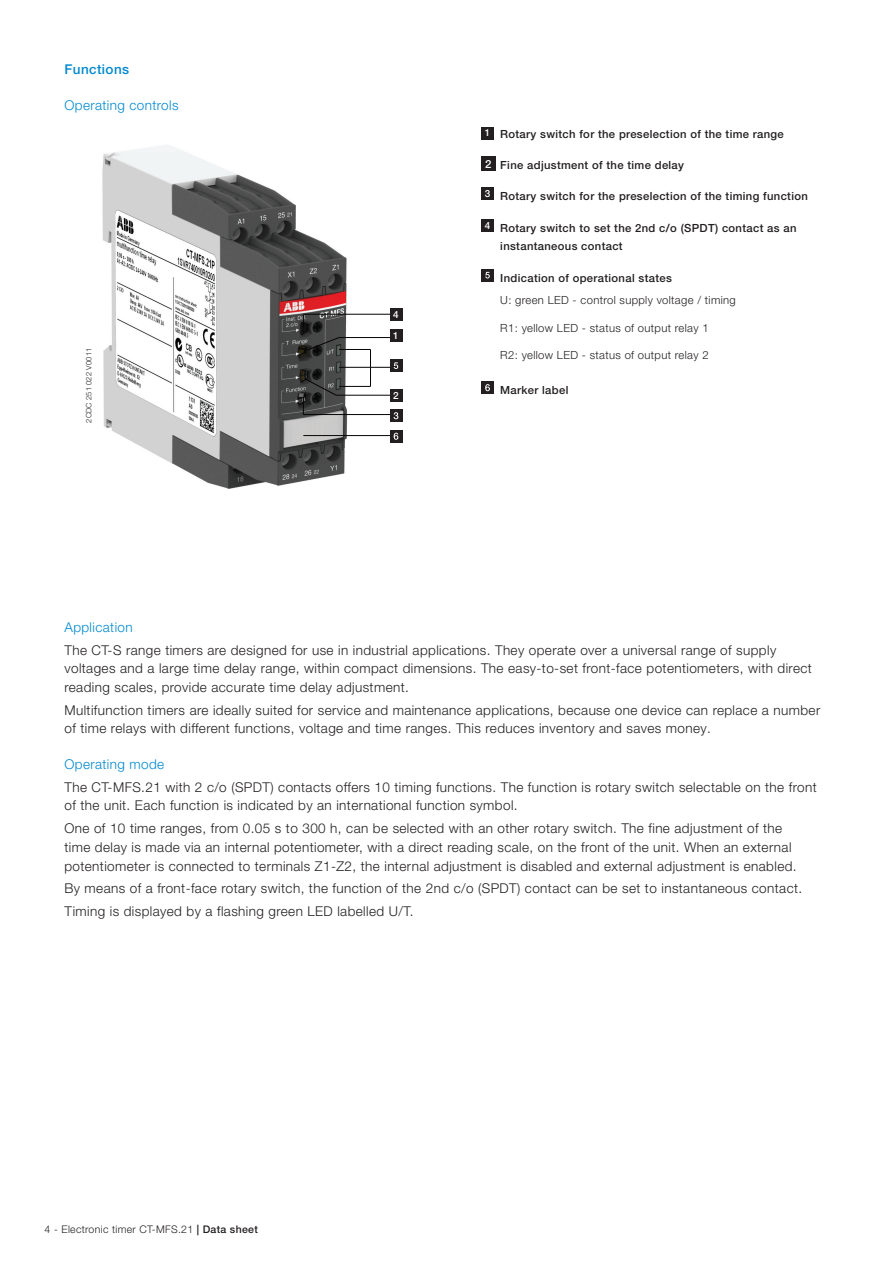
<style>
.page{position:relative;width:893px;height:1263px;background:#fff}
.page>*{position:absolute;margin:0;border:0;box-sizing:border-box;transform-origin:0 0}
.t1{font:300 13.5px/18.6px "Helvetica Neue LT Pro";letter-spacing:.03em;color:#231f20}
.t2{font:300 13.5px "Helvetica Neue LT Pro";letter-spacing:.03em;color:#0089cf}
.t3{font:500 13.5px "Helvetica Neue LT Pro";letter-spacing:.03em;color:#0089cf}
.t4{font:500 11.25px/18.6px "Helvetica Neue LT Pro";letter-spacing:.03em;color:#231f20}
.t5{font:300 11.25px/22.8px "Helvetica Neue LT Pro";letter-spacing:.03em;color:#231f20}
.t6{font:300 10.5px "Helvetica Neue LT Pro";letter-spacing:.03em;color:#231f20}
.t7{font:500 9.9px "Helvetica Neue LT Std";color:#fff}
.t8{font:500 9.75px "Helvetica Neue LT Std";color:#fff}
.t9{font:300 7.5px "Helvetica Neue LT Pro";letter-spacing:.02em;color:#231f20}
.s1{font-family:"Helvetica Neue LT Std";font-size:9.75px;color:#fff}
.s2{font-family:"Helvetica Neue LT Std";color:#fff}
.s3{font-weight:500}
</style>
<div class="page">
<img style="left:102px;top:145px;width:266px;height:344px">
<hr style="left:303px;top:314px;width:92px;height:1px;background:#050504">
<hr style="left:339px;top:349px;width:31px;height:1px;background:#050504">
<hr style="left:336px;top:395px;width:59px;height:1px;background:#050504">
<hr style="left:303px;top:435px;width:92px;height:1px;background:#050504">
<hr style="left:339px;top:367px;width:31px;height:1px;background:#050504">
<hr style="left:339px;top:386px;width:31px;height:1px;background:#050504">
<hr style="left:339px;top:337px;width:56px;height:1px;background:#050504">
<svg style="left:303px;top:378px;width:34px;height:36px"></svg>
<hr style="left:303px;top:414px;width:92px;height:1px;background:#050504">
<svg style="left:303px;top:315px;width:37px;height:36px"></svg>
<div style="left:481px;top:127px;width:13px;height:13px;background:#231f20"></div>
<div style="left:481px;top:157px;width:15px;height:14px;background:#231f20"></div>
<div style="left:481px;top:187px;width:13px;height:13px;background:#231f20"></div>
<div style="left:481px;top:219px;width:13px;height:13px;background:#231f20"></div>
<div style="left:481px;top:269px;width:13px;height:13px;background:#231f20"></div>
<svg style="left:485px;top:272px;width:5px;height:6px"></svg>
<div style="left:481px;top:381px;width:13px;height:13px;background:#231f20"></div>
<svg style="left:485px;top:384px;width:5px;height:7px"></svg>
<div style="left:390px;top:330px;width:12px;height:12px;background:#231f20"></div>
<div style="left:390px;top:389px;width:12px;height:13px;background:#231f20"></div>
<div style="left:390px;top:359px;width:12px;height:13px;background:#231f20"></div>
<svg style="left:370px;top:349px;width:28px;height:37px"></svg>
<div style="left:390px;top:430px;width:12px;height:13px;background:#231f20"></div>
<svg style="left:394px;top:433px;width:4px;height:7px"></svg>
<div style="left:390px;top:308px;width:12px;height:13px;background:#231f20"></div>
<div style="left:390px;top:410px;width:12px;height:12px;background:#231f20"></div>
<svg style="left:394px;top:412px;width:4px;height:7px"></svg>
<p class="t3" style="left:64px;top:61px;width:66px">Functions</p>
<p class="t2" style="left:64px;top:97px;width:116px">Operating controls</p>
<p class="t9" style="left:84px;top:423px;width:76px;rotate:-90deg">2CDC 251 022 V0011</p>
<p class="t7" style="left:393px;top:308px;width:7px">4</p>
<p class="t8" style="left:393px;top:330px;width:7px">1</p>
<p class="t7" style="left:393px;top:389px;width:7px">2</p>
<p class="t4" style="left:485px;top:124px;width:301px"><span class="s1">1</span> Rotary switch for the preselection of the time range</p>
<p class="t4" style="left:485px;top:155px;width:200px"><span class="s2">2</span> Fine adjustment of the time delay</p>
<p class="t4" style="left:485px;top:187px;width:325px"><sup>3</sup> Rotary switch for the preselection of the timing function</p>
<p class="t4" style="left:500px;top:218px;width:298px;text-indent:-16px"><sup>4</sup> Rotary switch to set the 2nd c/o (SPDT) contact as an instantaneous contact</p>
<p class="t5" style="left:500px;top:266px;width:237px;text-indent:-16px"><sup>4</sup> <span class="s3">Indication of operational states<br></span>U: green LED ‑ control supply voltage / timing</p>
<p class="t5" style="left:500px;top:316px;width:210px">R1: yellow LED - status of output relay 1</p>
<p class="t5" style="left:500px;top:343px;width:210px">R2: yellow LED - status of output relay 2</p>
<p class="t4" style="left:500px;top:381px;width:70px">Marker label</p>
<p class="t2" style="left:64px;top:619px;width:70px">Application</p>
<p class="t1" style="left:64px;top:640px;width:749px">The CT‑S range timers are designed for use in industrial applications. They operate over a universal range of supply voltages and a large time delay range, within compact dimensions. The easy‑to‑set front‑face potentiometers, with direct reading scales, provide accurate time delay adjustment.</p>
<p class="t1" style="left:64px;top:700px;width:757px">Multifunction timers are ideally suited for service and maintenance applications, because one device can replace a number of time relays with different functions, voltage and time ranges. This reduces inventory and saves money.</p>
<p class="t2" style="left:64px;top:756px;width:101px">Operating mode</p>
<p class="t1" style="left:64px;top:777px;width:754px">The CT‑MFS.21 with 2 c/o (SPDT) contacts offers 10 timing functions. The function is rotary switch selectable on the front of the unit. Each function is indicated by an international function symbol.</p>
<p class="t1" style="left:64px;top:819px;width:734px">One of 10 time ranges, from 0.05 s to 300 h, can be selected with an other rotary switch. The fine adjustment of the time delay is made via an internal potentiometer, with a direct reading scale, on the front of the unit. When an external potentiometer is connected to terminals Z1‑Z2, the internal adjustment is disabled and external adjustment is enabled.</p>
<p class="t1" style="left:64px;top:877px;width:739px;line-height:22.8px">By means of a front‑face rotary switch, the function of the 2nd c/o (SPDT) contact can be set to instantaneous contact.<br>Timing is displayed by a flashing green LED labelled U/T.</p>
<p class="t6" style="left:45px;top:1223px;width:215px">4 - Electronic timer CT-MFS.21 <span class="s3">| Data sheet</span></p>
</div>
